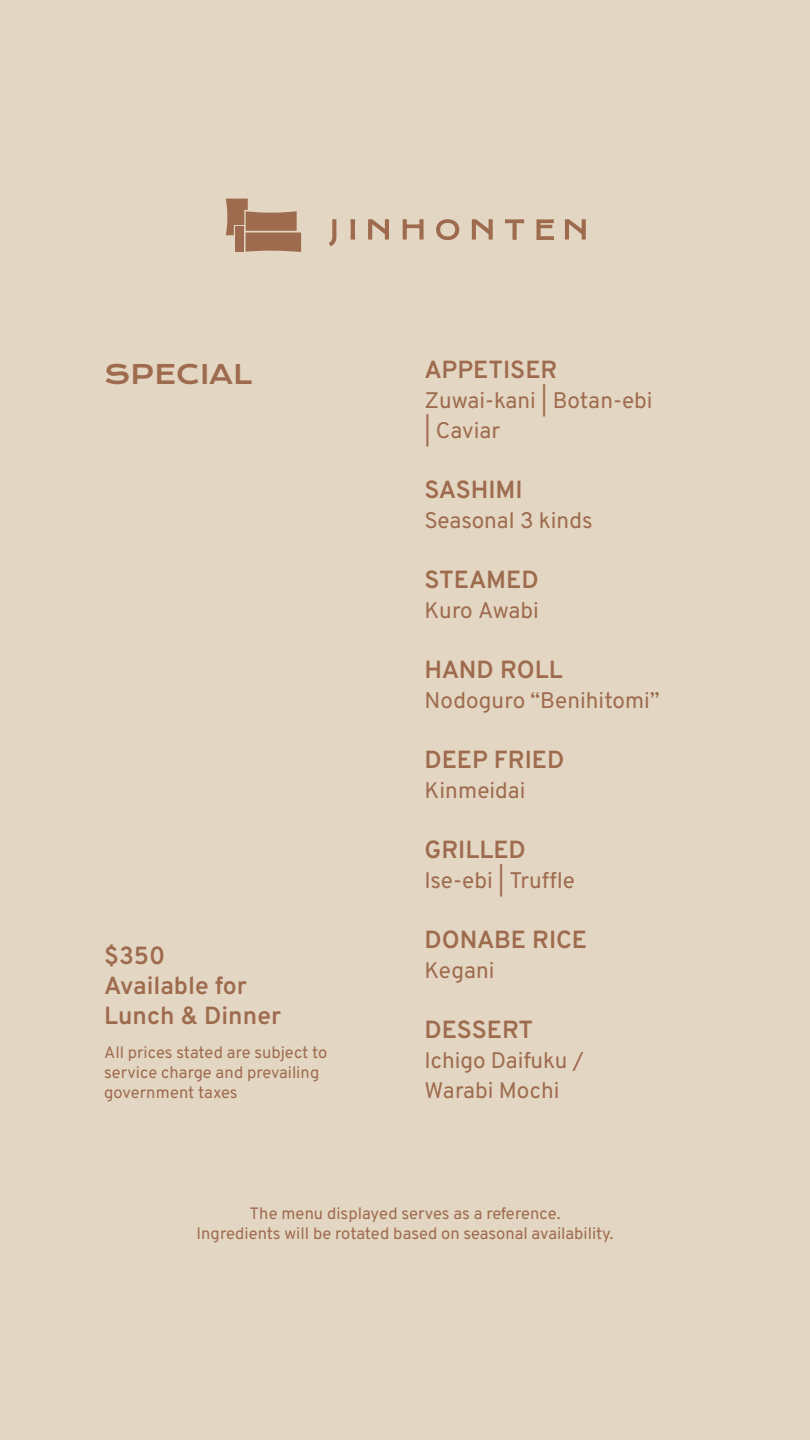
<style>
.page{position:relative;width:810px;height:1440px;background:#e3d6c2}
.page>*{position:absolute;margin:0;border:0;box-sizing:border-box;transform-origin:0 0}
.t1{font:26.25px "Krona One";color:#9e6b4e}
.t2{font:600 24.75px/30px "Overpass";color:#9e6b4e}
.t3{font:22.5px/30px "Overpass";color:#9e6b4e}
.t4{font:16.5px/19.8px "Overpass";color:#9e6b4e}
</style>
<div class="page">
<svg style="left:226px;top:199px;width:75px;height:53px"></svg>
<svg style="left:368px;top:219px;width:21px;height:21px"></svg>
<svg style="left:565px;top:219px;width:21px;height:21px"></svg>
<svg style="left:472px;top:219px;width:21px;height:21px"></svg>
<svg style="left:329px;top:219px;width:7px;height:27px"></svg>
<svg style="left:436px;top:219px;width:23px;height:21px"></svg>
<svg style="left:536px;top:219px;width:18px;height:21px"></svg>
<svg style="left:403px;top:219px;width:21px;height:21px"></svg>
<svg style="left:350px;top:219px;width:5px;height:21px"></svg>
<svg style="left:505px;top:219px;width:19px;height:21px"></svg>
<h1 class="t1" style="left:104px;top:358px;width:150px">SPECIAL</h1>
<h2 class="t2" style="left:104px;top:940px;width:179px">$350<br>Available for<br>Lunch &amp; Dinner</h2>
<p class="t4" style="left:104px;top:1042px;width:225px">All prices stated are subject to service charge and prevailing government taxes</p>
<h2 class="t2" style="left:425px;top:354px;width:134px">APPETISER</h2>
<h3 class="t3" style="left:425px;top:385px;width:230px">Zuwai-kani | Botan-ebi | Caviar</h3>
<h2 class="t2" style="left:425px;top:474px;width:100px">SASHIMI</h2>
<h3 class="t3" style="left:425px;top:505px;width:170px">Seasonal 3 kinds</h3>
<h2 class="t2" style="left:425px;top:564px;width:116px">STEAMED</h2>
<h3 class="t3" style="left:425px;top:595px;width:116px">Kuro Awabi</h3>
<h2 class="t2" style="left:425px;top:654px;width:140px">HAND ROLL</h2>
<h3 class="t3" style="left:425px;top:685px;width:237px">Nodoguro “Benihitomi”</h3>
<h2 class="t2" style="left:425px;top:744px;width:141px">DEEP FRIED</h2>
<h3 class="t3" style="left:425px;top:775px;width:102px">Kinmeidai</h3>
<h2 class="t2" style="left:425px;top:834px;width:103px">GRILLED</h2>
<h3 class="t3" style="left:425px;top:865px;width:152px">Ise-ebi | Truffle</h3>
<h2 class="t2" style="left:425px;top:924px;width:164px">DONABE RICE</h2>
<h3 class="t3" style="left:425px;top:955px;width:72px">Kegani</h3>
<h2 class="t2" style="left:425px;top:1014px;width:110px">DESSERT</h2>
<h3 class="t3" style="left:425px;top:1045px;width:161px">Ichigo Daifuku /<br>Warabi Mochi</h3>
<p class="t4" style="left:196px;top:1202px;width:419px;text-align:center">The menu displayed serves as a reference.<br>Ingredients will be rotated based on seasonal availability.</p>
</div>
